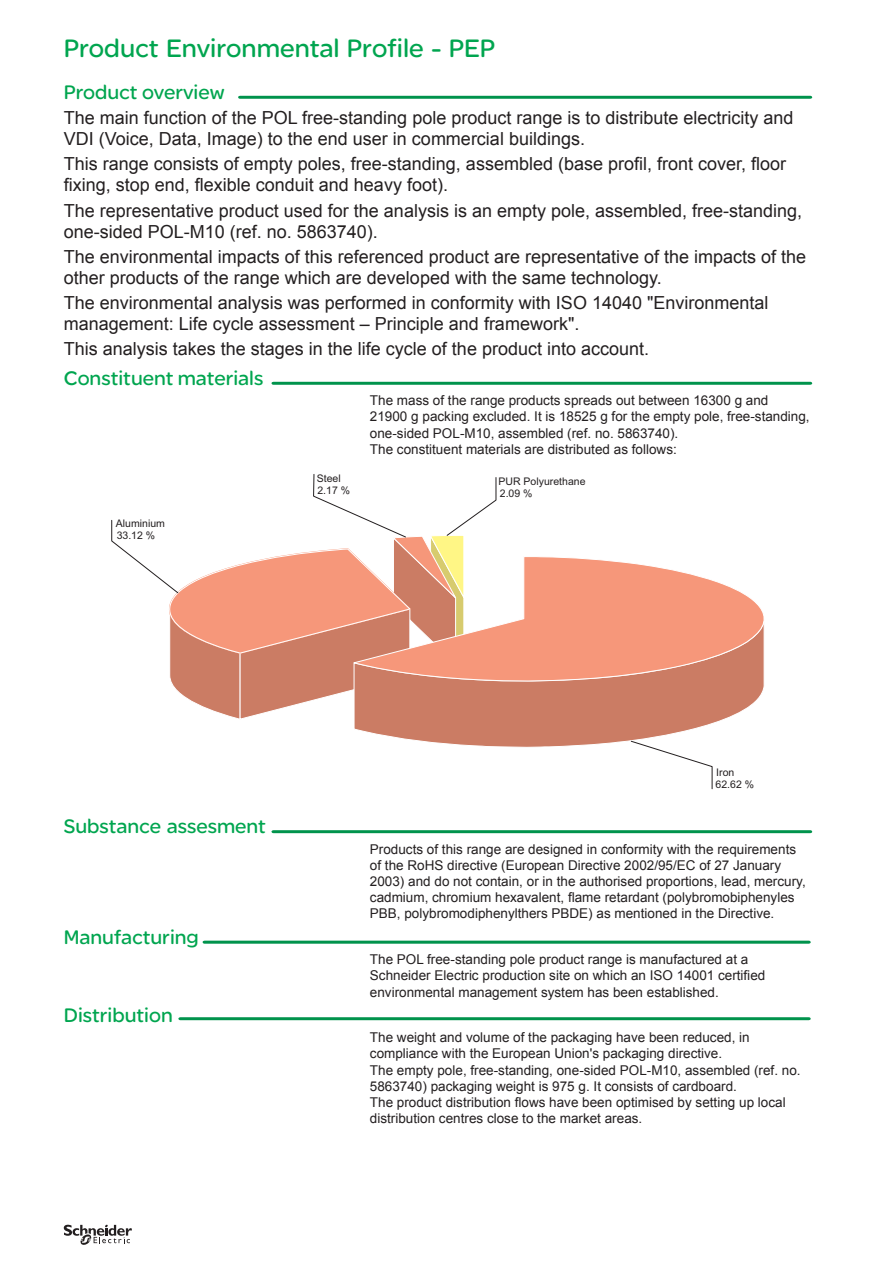
<style>
.page{position:relative;width:893px;height:1263px;background:#fff}
.page>*{position:absolute;margin:0;border:0;box-sizing:border-box;transform-origin:0 0}
.t1{font:27px "SE Optimist";color:#00a54f}
.t2{font:21px "SE Optimist";color:#00a54f}
.t3{font:18px/21px "Arial";color:#231f20}
.t4{font:13.5px/16.2px "Arial";color:#231f20}
.t5{font:10.5px/11.9px "Arial";color:#231f20}
</style>
<div class="page">
<svg style="left:64px;top:1225px;width:68px;height:20px"></svg>
<svg style="left:238px;top:96px;width:574px;height:3px;background:#149b5a"></svg>
<svg style="left:271px;top:382px;width:541px;height:3px;background:#149b5a"></svg>
<svg style="left:112px;top:474px;width:384px;height:245px"></svg>
<svg style="left:353px;top:682px;width:411px;height:65px;background:#d28f7b"></svg>
<svg style="left:352px;top:556px;width:412px;height:126px"></svg>
<svg style="left:631px;top:741px;width:81px;height:48px"></svg>
<svg style="left:271px;top:830px;width:541px;height:3px;background:#119a58"></svg>
<svg style="left:203px;top:941px;width:608px;height:3px;background:#199d5e"></svg>
<svg style="left:178px;top:1017px;width:633px;height:3px;background:#149b5a"></svg>
<h1 class="t1" style="left:64px;top:33px;width:433px">Product Environmental Profile - PEP</h1>
<h2 class="t2" style="left:64px;top:80px;width:162px">Product overview</h2>
<h3 class="t3" style="left:64px;top:107px;width:731px">The main function of the POL free-standing pole product range is to distribute electricity and<br>VDI (Voice, Data, Image) to the end user in commercial buildings.</h3>
<h3 class="t3" style="left:64px;top:154px;width:724px">This range consists of empty poles, free-standing, assembled (base profil, front cover, floor fixing, stop end, flexible conduit and heavy foot).</h3>
<h3 class="t3" style="left:64px;top:200px;width:740px">The representative product used for the analysis is an empty pole, assembled, free-standing, one-sided POL-M10 (ref. no. 5863740).</h3>
<h3 class="t3" style="left:64px;top:246px;width:744px">The environmental impacts of this referenced product are representative of the impacts of the other products of the range which are developed with the same technology.</h3>
<h3 class="t3" style="left:64px;top:292px;width:706px">The environmental analysis was performed in conformity with ISO 14040 "Environmental management: Life cycle assessment – Principle and framework".</h3>
<h3 class="t3" style="left:64px;top:339px;width:587px">This analysis takes the stages in the life cycle of the product into account.</h3>
<h2 class="t2" style="left:64px;top:366px;width:201px">Constituent materials</h2>
<p class="t4" style="left:370px;top:392px;width:441px">The mass of the range products spreads out between 16300 g and<br>21900 g packing excluded. It is 18525 g for the empty pole, free-standing, one-sided POL-M10, assembled (ref. no. 5863740).<br>The constituent materials are distributed as follows:</p>
<p class="t5" style="left:499px;top:475px;width:88px">PUR Polyurethane<br>2.09 %</p>
<p class="t5" style="left:116px;top:518px;width:51px">Aluminium<br>33.12 %</p>
<p class="t5" style="left:317px;top:472px;width:35px">Steel<br>2.17 %</p>
<h2 class="t2" style="left:64px;top:814px;width:204px">Substance assesment</h2>
<h2 class="t2" style="left:64px;top:925px;width:137px">Manufacturing</h2>
<h2 class="t2" style="left:64px;top:1003px;width:111px">Distribution</h2>
<p class="t5" style="left:716px;top:767px;width:40px">Iron<br>62.62 %</p>
<p class="t4" style="left:370px;top:841px;width:437px">Products of this range are designed in conformity with the requirements of the RoHS directive (European Directive 2002/95/EC of 27 January 2003) and do not contain, or in the authorised proportions, lead, mercury, cadmium, chromium hexavalent, flame retardant (polybromobiphenyles PBB, polybromodiphenylthers PBDE) as mentioned in the Directive.</p>
<p class="t4" style="left:370px;top:951px;width:397px">The POL free-standing pole product range is manufactured at a<br>Schneider Electric production site on which an ISO 14001 certified environmental management system has been established.</p>
<p class="t4" style="left:370px;top:1029px;width:432px">The weight and volume of the packaging have been reduced, in compliance with the European Union's packaging directive.<br>The empty pole, free-standing, one-sided POL-M10, assembled (ref. no.<br>5863740) packaging weight is 975 g. It consists of cardboard.<br>The product distribution flows have been optimised by setting up local distribution centres close to the market areas.</p>
</div>
